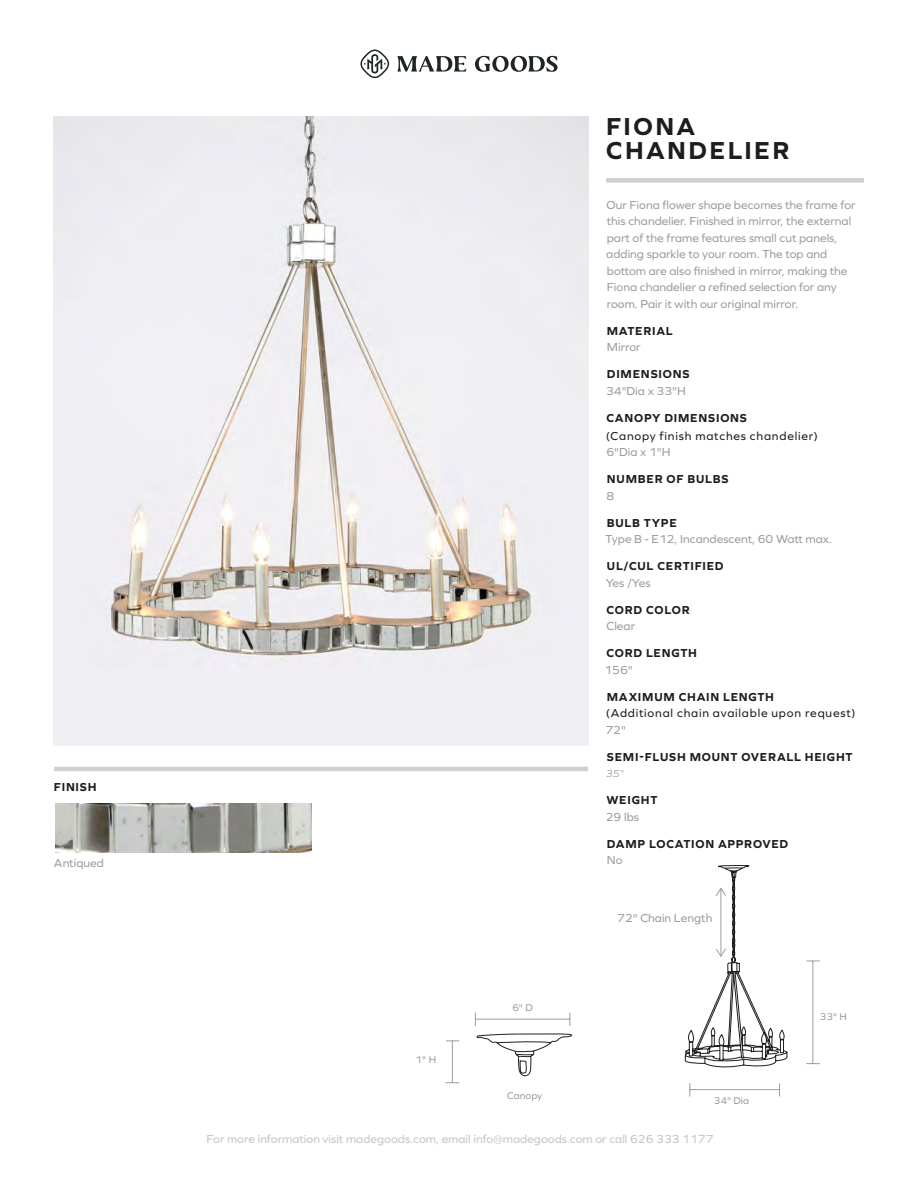
<style>
.page{position:relative;width:918px;height:1188px;background:#fff}
.page>*{position:absolute;margin:0;border:0;box-sizing:border-box;transform-origin:0 0}
.t1{font:700 25.5px/24px "Graphie";letter-spacing:.095em;color:#1d1d1b}
.t2{font:12px/16.5px "Graphie";color:#9d9d9c}
.t3{font:700 12px "Graphie";letter-spacing:.065em;color:#1d1d1b}
.t4{font:12px "Graphie";color:#c6c6c6}
.t5{font:12px "Graphie";letter-spacing:.065em;color:#1d1d1b}
.t6{font:italic 10.5px "Graphie";color:#9d9d9c}
.t7{font:10.2px "Graphie";color:#9d9d9c}
</style>
<div class="page">
<svg style="left:397px;top:56px;width:161px;height:16px"></svg>
<svg style="left:360px;top:50px;width:29px;height:28px"></svg>
<div style="left:606px;top:178px;width:258px;height:5px;background:#d0d0d0"></div>
<hr style="left:54px;top:767px;width:534px;height:4px;background:#d0d0d0">
<img style="left:54px;top:116px;width:534px;height:629px">
<img style="left:55px;top:803px;width:257px;height:49px">
<hr style="left:812px;top:961px;width:1px;height:103px;background:#9d9d9c">
<svg style="left:807px;top:961px;width:13px;height:1px"></svg>
<svg style="left:806px;top:1063px;width:14px;height:1px"></svg>
<hr style="left:690px;top:1089px;width:90px;height:1px;background:#9d9d9c">
<svg style="left:779px;top:1083px;width:1px;height:14px"></svg>
<svg style="left:689px;top:1083px;width:1px;height:14px"></svg>
<svg style="left:476px;top:1033px;width:96px;height:44px"></svg>
<hr style="left:452px;top:1041px;width:1px;height:42px;background:#9d9d9c">
<svg style="left:446px;top:1041px;width:13px;height:1px"></svg>
<svg style="left:446px;top:1082px;width:13px;height:1px"></svg>
<hr style="left:475px;top:1019px;width:95px;height:1px;background:#9d9d9c">
<svg style="left:570px;top:1013px;width:1px;height:13px"></svg>
<svg style="left:475px;top:1013px;width:1px;height:13px"></svg>
<svg style="left:684px;top:865px;width:104px;height:203px"></svg>
<p class="t3" style="left:54px;top:780px;width:44px">FINISH</p>
<p class="t2" style="left:54px;top:855px;width:51px">Antiqued</p>
<h1 class="t1" style="left:606px;top:114px;width:185px">FIONA<br>CHANDELIER</h1>
<p class="t2" style="left:606px;top:196px;width:251px">Our Fiona flower shape becomes the frame for this chandelier. Finished in mirror, the external part of the frame features small cut panels, adding sparkle to your room. The top and bottom are also finished in mirror, making the Fiona chandelier a refined selection for any room. Pair it with our original mirror.</p>
<p class="t3" style="left:607px;top:324px;width:67px">MATERIAL</p>
<p class="t2" style="left:607px;top:339px;width:35px">Mirror</p>
<p class="t3" style="left:607px;top:367px;width:84px">DIMENSIONS</p>
<p class="t2" style="left:606px;top:382px;width:81px">34"Dia x 33"H</p>
<p class="t3" style="left:607px;top:411px;width:142px">CANOPY DIMENSIONS</p>
<p class="t5" style="left:606px;top:429px;width:214px">(Canopy finish matches chandelier)</p>
<p class="t2" style="left:606px;top:444px;width:66px">6"Dia x 1"H</p>
<p class="t3" style="left:607px;top:472px;width:123px">NUMBER OF BULBS</p>
<p class="t2" style="left:607px;top:487px;width:9px">8</p>
<p class="t3" style="left:607px;top:516px;width:71px">BULB TYPE</p>
<p class="t2" style="left:606px;top:531px;width:228px">Type B - E12, Incandescent, 60 Watt max.</p>
<p class="t3" style="left:607px;top:559px;width:118px">UL/CUL CERTIFIED</p>
<p class="t2" style="left:606px;top:574px;width:46px">Yes /Yes</p>
<p class="t3" style="left:607px;top:603px;width:85px">CORD COLOR</p>
<p class="t2" style="left:607px;top:618px;width:30px">Clear</p>
<p class="t3" style="left:607px;top:646px;width:92px">CORD LENGTH</p>
<p class="t2" style="left:605px;top:661px;width:30px">156"</p>
<p class="t3" style="left:607px;top:690px;width:169px">MAXIMUM CHAIN LENGTH</p>
<p class="t5" style="left:606px;top:706px;width:251px">(Additional chain available upon request)</p>
<p class="t2" style="left:605px;top:721px;width:22px">72"</p>
<p class="t3" style="left:607px;top:750px;width:247px">SEMI-FLUSH MOUNT OVERALL HEIGHT</p>
<p class="t6" style="left:606px;top:768px;width:19px">35”</p>
<p class="t3" style="left:607px;top:793px;width:52px">WEIGHT</p>
<p class="t2" style="left:606px;top:808px;width:35px">29 lbs</p>
<p class="t3" style="left:607px;top:837px;width:183px">DAMP LOCATION APPROVED</p>
<p class="t2" style="left:607px;top:852px;width:17px">No</p>
<p class="t7" style="left:416px;top:1054px;width:22px">1" H</p>
<p class="t7" style="left:512px;top:1001px;width:22px">6" D</p>
<p class="t2" style="left:617px;top:909px;width:97px">72" Chain Length</p>
<p class="t7" style="left:507px;top:1089px;width:37px">Canopy</p>
<p class="t4" style="left:207px;top:1132px;width:508px">For more information visit madegoods.com, email info@madegoods.com or call 626 333 1177</p>
<p class="t7" style="left:714px;top:1095px;width:37px">34" Dia</p>
<p class="t7" style="left:820px;top:1011px;width:29px">33" H</p>
</div>
